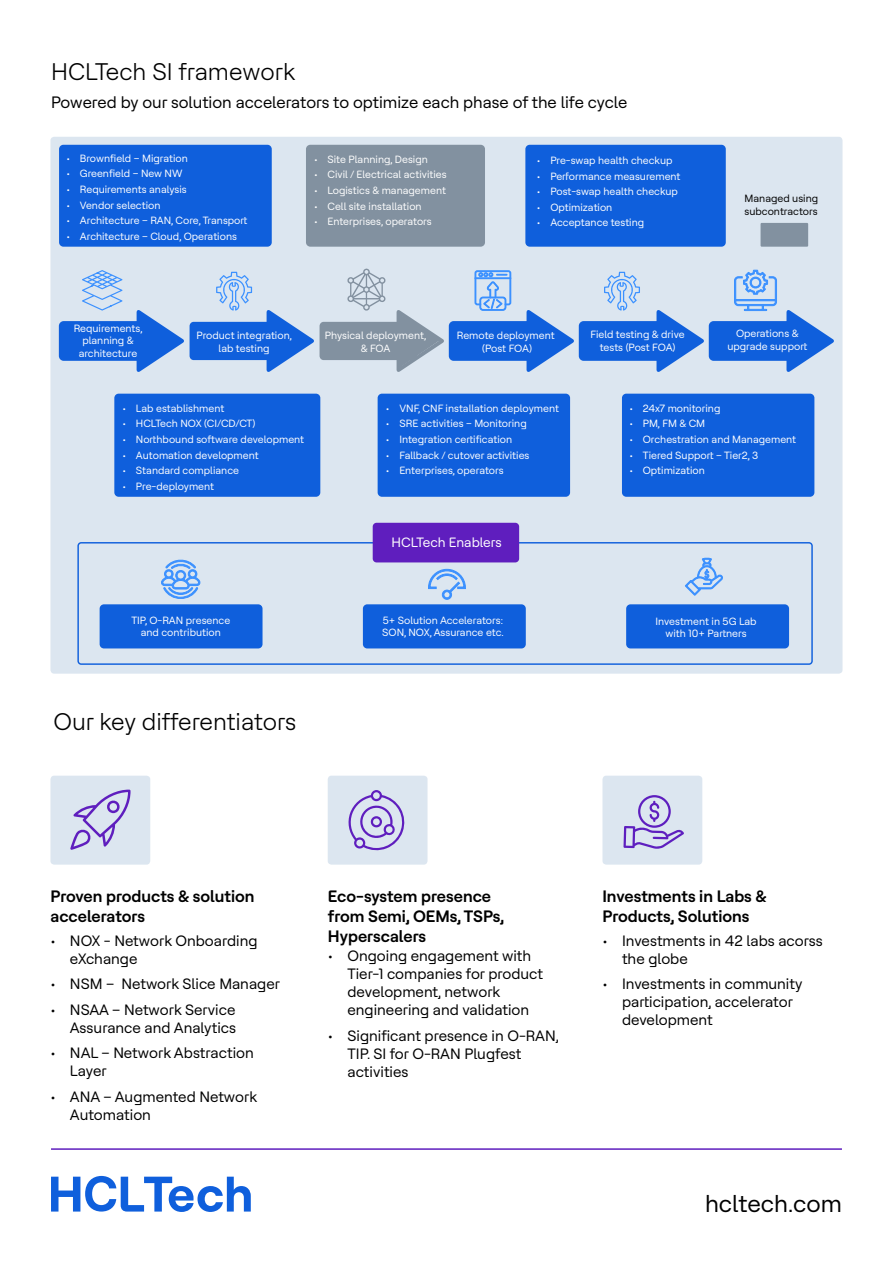
<style>
.page{position:relative;width:893px;height:1263px;background:#fff}
.page>*{position:absolute;margin:0;border:0;box-sizing:border-box;transform-origin:0 0}
.t1{font:300 24px "HCL Tech Roobert";color:#000}
.t2{font:24px "HCL Tech Roobert";color:#000}
.t3{font:600 16.5px/19.8px "HCL Tech Roobert";color:#000}
.t4{font:16.5px "HCL Tech Roobert";color:#000}
.t5{font:15px/18px "HCL Tech Roobert";color:#000}
.t6{font:13.5px "HCL Tech Roobert";color:#fff}
.t7{font:10.5px/12.6px "HCL Tech Roobert";color:#fff;text-align:center}
.t8{font:10.5px/12.6px "HCL Tech Roobert";color:#000}
</style>
<div class="page">
<hr style="left:51px;top:1148px;width:791px;height:2px;background:#5f1ebe">
<svg style="left:51px;top:1176px;width:200px;height:36px"></svg>
<div style="left:50px;top:137px;width:792px;height:537px;background:#dce6f0;border-radius:4px"></div>
<div style="left:50px;top:776px;width:100px;height:89px;background:#dce6f0;border-radius:4px"></div>
<div style="left:328px;top:776px;width:100px;height:89px;background:#dce6f0;border-radius:4px"></div>
<div style="left:602px;top:776px;width:100px;height:89px;background:#dce6f0;border-radius:4px"></div>
<div style="left:190px;top:322px;width:97px;height:38px;background:#0f5fdc;border-radius:4px"></div>
<svg style="left:263px;top:310px;width:51px;height:62px"></svg>
<div style="left:60px;top:322px;width:97px;height:38px;background:#0f5fdc;border-radius:4px"></div>
<div style="left:59px;top:321px;width:99px;height:40px;border:1px solid #0f5fdc;border-radius:4px"></div>
<svg style="left:133px;top:310px;width:51px;height:62px"></svg>
<div style="left:449px;top:322px;width:98px;height:38px;background:#0f5fdc;border-radius:4px"></div>
<div style="left:449px;top:321px;width:99px;height:40px;border:1px solid #0f5fdc;border-radius:4px"></div>
<svg style="left:523px;top:310px;width:56px;height:62px"></svg>
<div style="left:579px;top:322px;width:98px;height:38px;background:#0f5fdc;border-radius:4px"></div>
<div style="left:579px;top:321px;width:99px;height:40px;border:1px solid #0f5fdc;border-radius:4px"></div>
<svg style="left:653px;top:310px;width:56px;height:62px"></svg>
<div style="left:709px;top:322px;width:98px;height:38px;background:#0f5fdc;border-radius:4px"></div>
<div style="left:709px;top:321px;width:99px;height:40px;border:1px solid #0f5fdc;border-radius:4px"></div>
<svg style="left:783px;top:310px;width:51px;height:62px"></svg>
<div style="left:320px;top:322px;width:97px;height:38px;background:#8291a0;border-radius:4px"></div>
<svg style="left:393px;top:310px;width:56px;height:62px"></svg>
<div style="left:114px;top:394px;width:206px;height:103px;background:#0f5fdc;border-radius:4px"></div>
<div style="left:378px;top:394px;width:192px;height:103px;background:#0f5fdc;border-radius:4px"></div>
<div style="left:622px;top:394px;width:192px;height:103px;background:#0f5fdc;border-radius:4px"></div>
<div style="left:100px;top:604px;width:163px;height:44px;background:#0f5fdc;border-radius:4px"></div>
<div style="left:363px;top:604px;width:163px;height:44px;background:#0f5fdc;border-radius:4px"></div>
<div style="left:626px;top:604px;width:163px;height:44px;background:#0f5fdc;border-radius:4px"></div>
<div style="left:59px;top:145px;width:213px;height:102px;background:#0f5fdc;border-radius:4px"></div>
<div style="left:525px;top:145px;width:201px;height:102px;background:#0f5fdc;border-radius:4px"></div>
<div style="left:306px;top:145px;width:179px;height:102px;background:#8291a0;border-radius:4px"></div>
<div style="left:760px;top:223px;width:48px;height:24px;background:#8291a0"></div>
<div style="left:77px;top:542px;width:736px;height:123px;border:1px solid #0f5fdc;border-radius:3px"></div>
<div style="left:373px;top:523px;width:146px;height:39px;background:#5f1ebe;border-radius:4px"></div>
<svg style="left:70px;top:789px;width:61px;height:61px"></svg>
<svg style="left:348px;top:790px;width:57px;height:61px"></svg>
<svg style="left:623px;top:795px;width:61px;height:54px"></svg>
<svg style="left:347px;top:269px;width:38px;height:42px"></svg>
<svg style="left:216px;top:272px;width:36px;height:39px"></svg>
<svg style="left:604px;top:272px;width:36px;height:39px"></svg>
<svg style="left:475px;top:270px;width:36px;height:41px"></svg>
<svg style="left:685px;top:558px;width:38px;height:37px"></svg>
<svg style="left:161px;top:559px;width:39px;height:40px"></svg>
<svg style="left:428px;top:569px;width:38px;height:30px"></svg>
<svg style="left:82px;top:270px;width:41px;height:41px"></svg>
<svg style="left:734px;top:269px;width:43px;height:42px"></svg>
<h1 class="t1" style="left:51px;top:55px;width:246px">HCLTech SI framework</h1>
<h2 class="t4" style="left:51px;top:90px;width:578px">Powered by our solution accelerators to optimize each phase of the life cycle</h2>
<p class="t7" style="left:66px;top:151px;width:123px">• Brownfield – Migration</p>
<p class="t7" style="left:66px;top:167px;width:118px">• Greenfield – New NW</p>
<p class="t7" style="left:66px;top:182px;width:122px">• Requirements analysis</p>
<p class="t7" style="left:66px;top:198px;width:96px">• Vendor selection</p>
<p class="t7" style="left:66px;top:214px;width:183px">• Architecture – RAN, Core, Transport</p>
<p class="t7" style="left:66px;top:229px;width:172px">• Architecture – Cloud, Operations</p>
<p class="t7" style="left:314px;top:152px;width:115px">• Site Planning, Design</p>
<p class="t7" style="left:314px;top:168px;width:134px">• Civil / Electrical activities</p>
<p class="t7" style="left:314px;top:183px;width:133px">• Logistics &amp; management</p>
<p class="t7" style="left:314px;top:199px;width:109px">• Cell site installation</p>
<p class="t7" style="left:314px;top:215px;width:119px">• Enterprises, operators</p>
<p class="t7" style="left:537px;top:153px;width:137px">• Pre-swap health checkup</p>
<p class="t7" style="left:537px;top:169px;width:145px">• Performance measurement</p>
<p class="t7" style="left:537px;top:185px;width:143px">• Post-swap health checkup</p>
<p class="t7" style="left:537px;top:200px;width:77px">• Optimization</p>
<p class="t7" style="left:537px;top:216px;width:109px">• Acceptance testing</p>
<p class="t8" style="left:745px;top:192px;width:75px">Managed using subcontractors</p>
<p class="t7" style="left:74px;top:321px;width:70px">Requirements, planning &amp; architecture</p>
<p class="t7" style="left:196px;top:329px;width:97px">Product integration, lab testing</p>
<p class="t7" style="left:325px;top:329px;width:103px">Physical deployment, &amp; FOA</p>
<p class="t7" style="left:457px;top:329px;width:99px">Remote deployment (Post FOA)</p>
<p class="t7" style="left:590px;top:327px;width:96px">Field testing &amp; drive tests (Post FOA)</p>
<p class="t7" style="left:727px;top:326px;width:81px">Operations &amp; upgrade support</p>
<p class="t7" style="left:122px;top:401px;width:103px">• Lab establishment</p>
<p class="t7" style="left:122px;top:417px;width:134px">• HCLTech NOX (CI/CD/CT)</p>
<p class="t7" style="left:122px;top:432px;width:183px">• Northbound software development</p>
<p class="t7" style="left:122px;top:448px;width:138px">• Automation development</p>
<p class="t7" style="left:122px;top:464px;width:118px">• Standard compliance</p>
<p class="t7" style="left:122px;top:479px;width:93px">• Pre-deployment</p>
<p class="t7" style="left:386px;top:401px;width:175px">• VNF, CNF installation deployment</p>
<p class="t7" style="left:386px;top:417px;width:142px">• SRE activities – Monitoring</p>
<p class="t7" style="left:386px;top:432px;width:128px">• Integration certification</p>
<p class="t7" style="left:386px;top:448px;width:145px">• Fallback / cutover activities</p>
<p class="t7" style="left:386px;top:464px;width:119px">• Enterprises, operators</p>
<p class="t6" style="left:392px;top:533px;width:112px">HCLTech Enablers</p>
<p class="t7" style="left:629px;top:401px;width:93px">• 24x7 monitoring</p>
<p class="t7" style="left:629px;top:417px;width:77px">• PM, FM &amp; CM</p>
<p class="t7" style="left:629px;top:432px;width:168px">• Orchestration and Management</p>
<p class="t7" style="left:629px;top:448px;width:131px">• Tiered Support – Tier2, 3</p>
<p class="t7" style="left:629px;top:464px;width:77px">• Optimization</p>
<p class="t7" style="left:131px;top:613px;width:100px">TIP, O-RAN presence and contribution</p>
<p class="t7" style="left:382px;top:613px;width:123px;text-align:left">5+ Solution Accelerators:<br>SON, NOX, Assurance etc.</p>
<p class="t7" style="left:655px;top:614px;width:103px">Investment in 5G Lab with 10+ Partners</p>
<h1 class="t1" style="left:53px;top:704px;width:244px">Our key differentiators</h1>
<h2 class="t3" style="left:50px;top:885px;width:206px">Proven products &amp; solution accelerators</h2>
<h3 class="t5" style="left:70px;top:931px;width:189px;text-indent:-20px">• NOX - Network Onboarding eXchange</h3>
<h3 class="t5" style="left:50px;top:974px;width:231px">• NSM – Network Slice Manager</h3>
<h3 class="t5" style="left:50px;top:1000px;width:187px;text-align:right">• NSAA – Network Service<br>Assurance and Analytics</h3>
<h3 class="t5" style="left:70px;top:1043px;width:185px;text-indent:-20px">• NAL – Network Abstraction<br>Layer</h3>
<h3 class="t5" style="left:70px;top:1087px;width:189px;text-indent:-20px">• ANA – Augmented Network<br>Automation</h3>
<h2 class="t3" style="left:328px;top:885px;width:178px">Eco-system presence from Semi, OEMs, TSPs,<br>Hyperscalers</h2>
<h3 class="t5" style="left:347px;top:946px;width:197px;text-indent:-20px">• Ongoing engagement with<br>Tier-1 companies for product development, network engineering and validation</h3>
<h3 class="t5" style="left:347px;top:1026px;width:213px;text-indent:-20px">• Significant presence in O-RAN,<br>TIP. SI for O-RAN Plugfest activities</h3>
<h2 class="t3" style="left:602px;top:885px;width:166px">Investments in Labs &amp;<br>Products, Solutions</h2>
<h3 class="t5" style="left:622px;top:931px;width:202px;text-indent:-20px">• Investments in 42 labs acorss the globe</h3>
<h3 class="t5" style="left:622px;top:974px;width:182px;text-indent:-20px">• Investments in community participation, accelerator development</h3>
<h1 class="t2" style="left:705px;top:1186px;width:138px">hcltech.com</h1>
</div>
